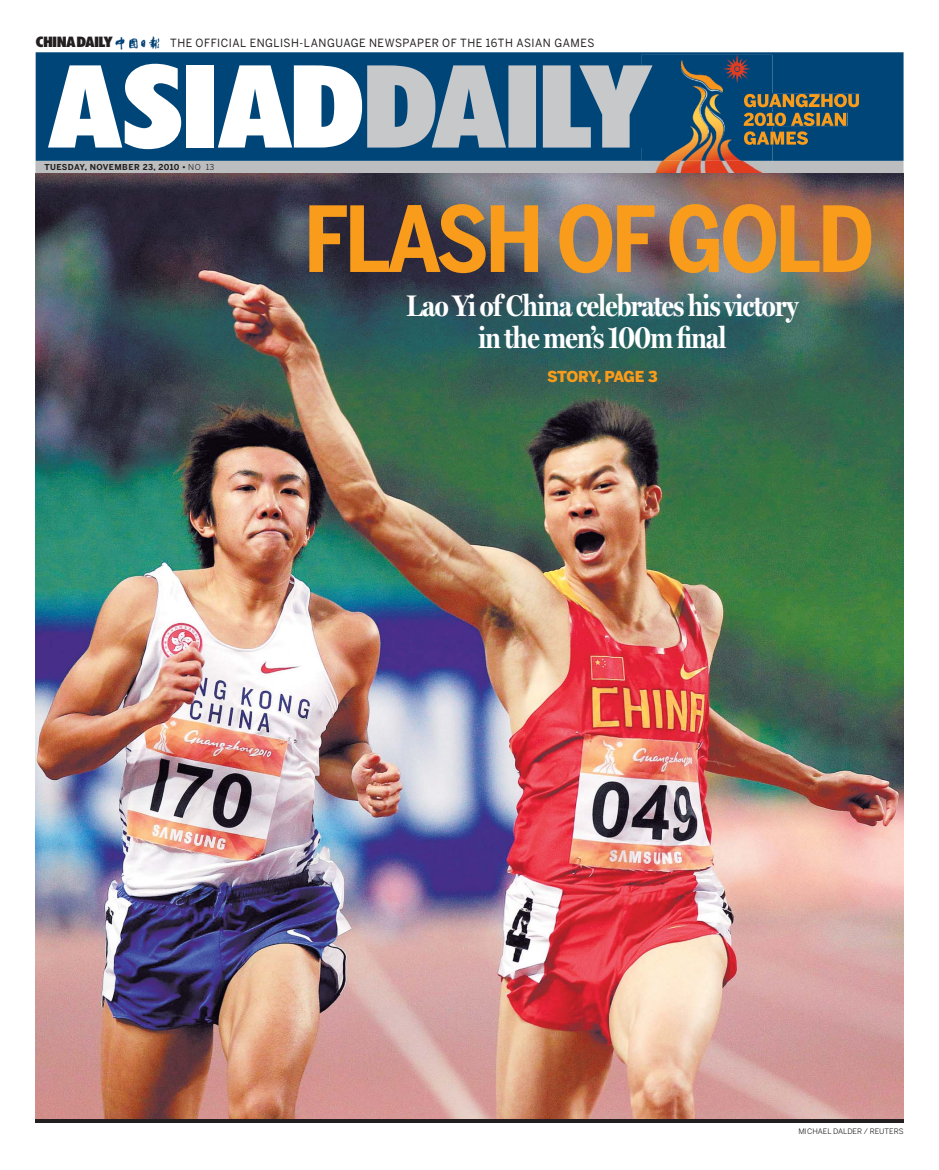
<style>
.page{position:relative;width:939px;height:1170px;background:#fff}
.page>*{position:absolute;margin:0;border:0;box-sizing:border-box;transform-origin:0 0}
.t1{font:900 condensed 115.12px "Futura BT";letter-spacing:-.015em;color:#fff;scale:1.2 1}
.t2{font:700 90px "Benton Sans Cond";letter-spacing:-.04em;color:#f99c1c}
.t3{font:700 30px/32.5px "Miller Headline";letter-spacing:-.02em;color:#fff;text-align:center}
.t4{font:900 15px "Benton Sans";letter-spacing:-.04em;color:#f99c1c}
.t5{font:900 condensed 14.5px "Futura BT";letter-spacing:-.03em;color:#231f20;scale:1.2 1}
.t6{font:11.25px "Benton Sans";letter-spacing:.05em;color:#231f20;scale:.95 1}
.t7{font:700 8.12px "Benton Sans";letter-spacing:.05em;color:#231f20}
.t8{font:7.5px "Benton Sans";color:#231f20}
.s1{font-weight:400}
</style>
<div class="page">
<div style="left:35px;top:161px;width:869px;height:12px;background:#bbbdbf"></div>
<div style="left:36px;top:52px;width:868px;height:109px;background:#004578"></div>
<svg style="left:367px;top:65px;width:274px;height:82px"></svg>
<div style="left:772px;top:94px;width:88px;height:13px;background:#004578"></div>
<svg style="left:772px;top:94px;width:87px;height:13px"></svg>
<div style="left:772px;top:113px;width:75px;height:13px;background:#315665"></div>
<svg style="left:772px;top:113px;width:74px;height:13px"></svg>
<svg style="left:772px;top:131px;width:36px;height:14px"></svg>
<img style="left:641px;top:173px;width:131px;height:1px">
<img style="left:641px;top:55px;width:131px;height:118px">
<img style="left:641px;top:91px;width:12px;height:56px">
<img style="left:641px;top:65px;width:12px;height:26px">
<img style="left:744px;top:94px;width:28px;height:13px">
<img style="left:744px;top:113px;width:28px;height:13px">
<img style="left:744px;top:131px;width:28px;height:14px">
<img style="left:36px;top:174px;width:868px;height:945px">
<hr style="left:35px;top:1119px;width:869px;height:4px;background:#231f20">
<img style="left:115px;top:36px;width:45px;height:14px">
<p class="t5" style="left:36px;top:37px;width:66px">CHINADAILY</p>
<p class="t6" style="left:170px;top:39px;width:448px">THE OFFICIAL ENGLISH-LANGUAGE NEWSPAPER OF THE 16TH ASIAN GAMES</p>
<h1 class="t1" style="left:50px;top:65px;width:264px">ASIAD</h1>
<p class="t7" style="left:45px;top:164px;width:171px">TUESDAY, NOVEMBER 23, 2010 • <span class="s1">NO 13</span></p>
<h2 class="t2" style="left:304px;top:205px;width:572px">FLASH OF GOLD</h2>
<h3 class="t3" style="left:406px;top:290px;width:394px">Lao Yi of China celebrates his victory in the men’s 100m final</h3>
<h3 class="t4" style="left:547px;top:370px;width:112px">STORY, PAGE 3</h3>
<p class="t8" style="left:798px;top:1128px;width:107px">MICHAEL DALDER / REUTERS</p>
</div>
